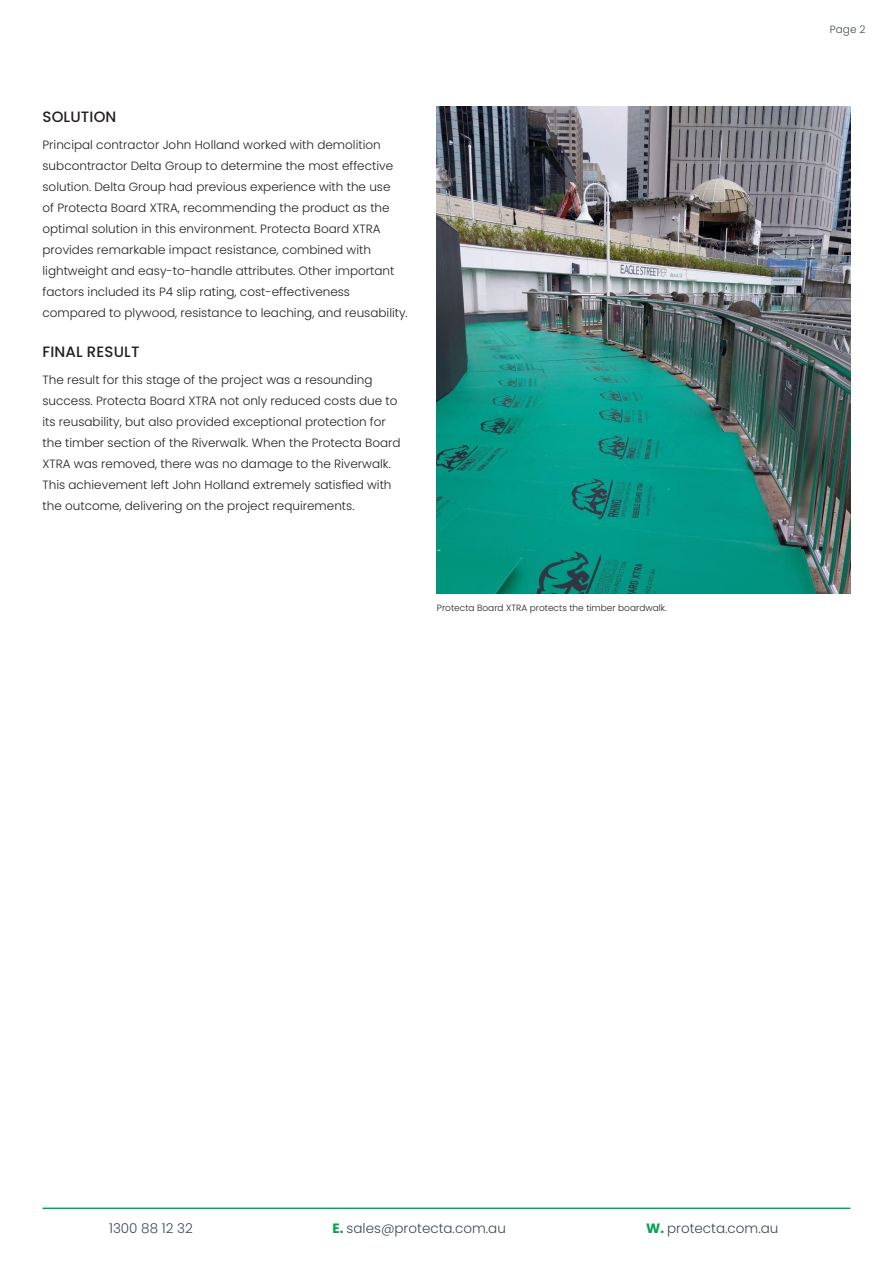
<style>
.page{position:relative;width:893px;height:1263px;background:#fff}
.page>*{position:absolute;margin:0;border:0;box-sizing:border-box;transform-origin:0 0}
.t1{font:500 15px "Poppins";letter-spacing:.01em;color:#231f20}
.t2{font:300 13.5px "Poppins";color:#3a4b54}
.BODY{font:300 12px/21px "Poppins";color:#231f20}
.t3{font:300 10.5px "Poppins";color:#3a4b54}
.t4{font:300 9px "Poppins";color:#231f20}
.s1{font-weight:700;color:#00a54f}
</style>
<div class="page">
<hr style="left:43px;top:1207px;width:807px;height:2px;background:#00a54f">
<img style="left:437px;top:106px;width:413px;height:487px">
<h2 class="t1" style="left:43px;top:108px;width:75px">SOLUTION</h2>
<p class="BODY" style="left:43px;top:135px;width:367px">Principal contractor John Holland worked with demolition subcontractor Delta Group to determine the most effective solution. Delta Group had previous experience with the use<br>of Protecta Board XTRA, recommending the product as the optimal solution in this environment. Protecta Board XTRA provides remarkable impact resistance, combined with lightweight and easy-to-handle attributes. Other important factors included its P4 slip rating, cost-effectiveness compared to plywood, resistance to leaching, and reusability.</p>
<h2 class="t1" style="left:43px;top:343px;width:99px">FINAL RESULT</h2>
<p class="BODY" style="left:43px;top:369px;width:360px">The result for this stage of the project was a resounding success. Protecta Board XTRA not only reduced costs due to its reusability, but also provided exceptional protection for the timber section of the Riverwalk. When the Protecta Board XTRA was removed, there was no damage to the Riverwalk.<br>This achievement left John Holland extremely satisfied with the outcome, delivering on the project requirements.</p>
<p class="t4" style="left:437px;top:603px;width:231px">Protecta Board XTRA protects the timber boardwalk.</p>
<p class="t3" style="left:830px;top:23px;width:37px">Page 2</p>
<p class="t2" style="left:109px;top:1220px;width:85px">1300 88 12 32</p>
<p class="t2" style="left:333px;top:1220px;width:175px"><span class="s1">E.</span> sales@protecta.com.au</p>
<p class="t2" style="left:646px;top:1220px;width:134px"><span class="s1">W.</span> protecta.com.au</p>
</div>
